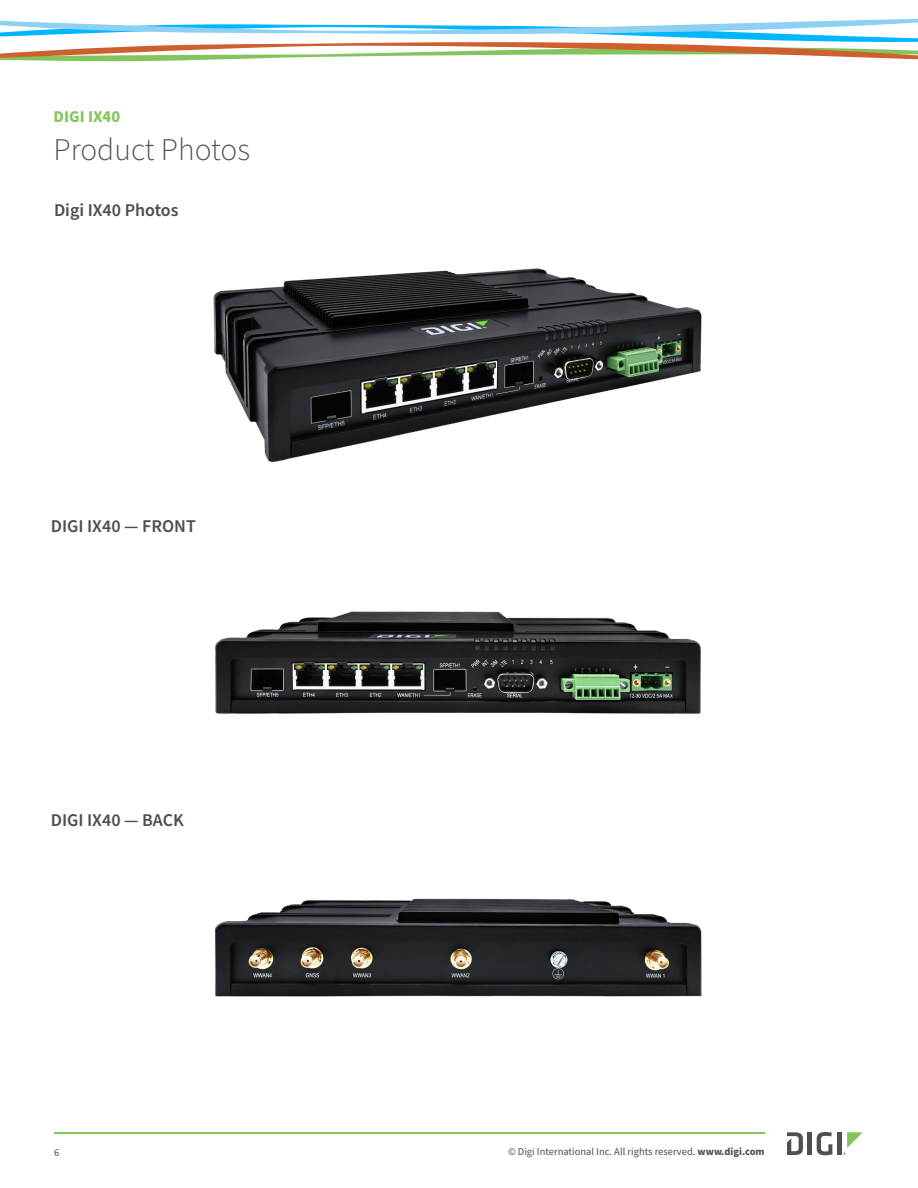
<style>
.page{position:relative;width:918px;height:1188px;background:#fff}
.page>*{position:absolute;margin:0;border:0;box-sizing:border-box;transform-origin:0 0}
.Intro_NEW{font:300 31.5px "Source Sans Pro";color:#4b4f53}
.Subhead_1_NEW{font:600 18px "Source Sans Pro";color:#4b4f53}
.Intro_NEW-2{font:700 16.5px "Source Sans Pro";color:#82c55b}
.t1{font:10.5px "Source Sans Pro";color:#4b4f53}
.s1{font-weight:700}
</style>
<div class="page">
<hr style="left:54px;top:1132px;width:711px;height:2px;background:#82c55b">
<hr style="left:808px;top:1132px;width:4px;height:23px;background:#4e4f53">
<svg style="left:817px;top:1132px;width:15px;height:23px"></svg>
<hr style="left:837px;top:1132px;width:4px;height:23px;background:#4e4f53">
<svg style="left:787px;top:1132px;width:16px;height:23px"></svg>
<svg style="left:843px;top:1132px;width:20px;height:23px"></svg>
<svg style="left:0;top:18px;width:918px;height:44px"></svg>
<img style="left:213px;top:268px;width:489px;height:195px">
<img style="left:215px;top:611px;width:486px;height:103px">
<img style="left:215px;top:898px;width:487px;height:99px">
<p class="Intro_NEW-2" style="left:54px;top:105px;width:68px">DIGI IX40</p>
<p class="Intro_NEW" style="left:54px;top:128px;width:198px">Product Photos</p>
<p class="Subhead_1_NEW" style="left:54px;top:198px;width:126px">Digi IX40 Photos</p>
<p class="Subhead_1_NEW" style="left:51px;top:514px;width:147px">DIGI IX40 — FRONT</p>
<p class="Subhead_1_NEW" style="left:51px;top:808px;width:135px">DIGI IX40 — BACK</p>
<p class="t1" style="left:54px;top:1145px;width:7px">6</p>
<p class="t1" style="left:508px;top:1144px;width:258px">© Digi International Inc. All rights reserved. <span class="s1">www.digi.com</span></p>
</div>
